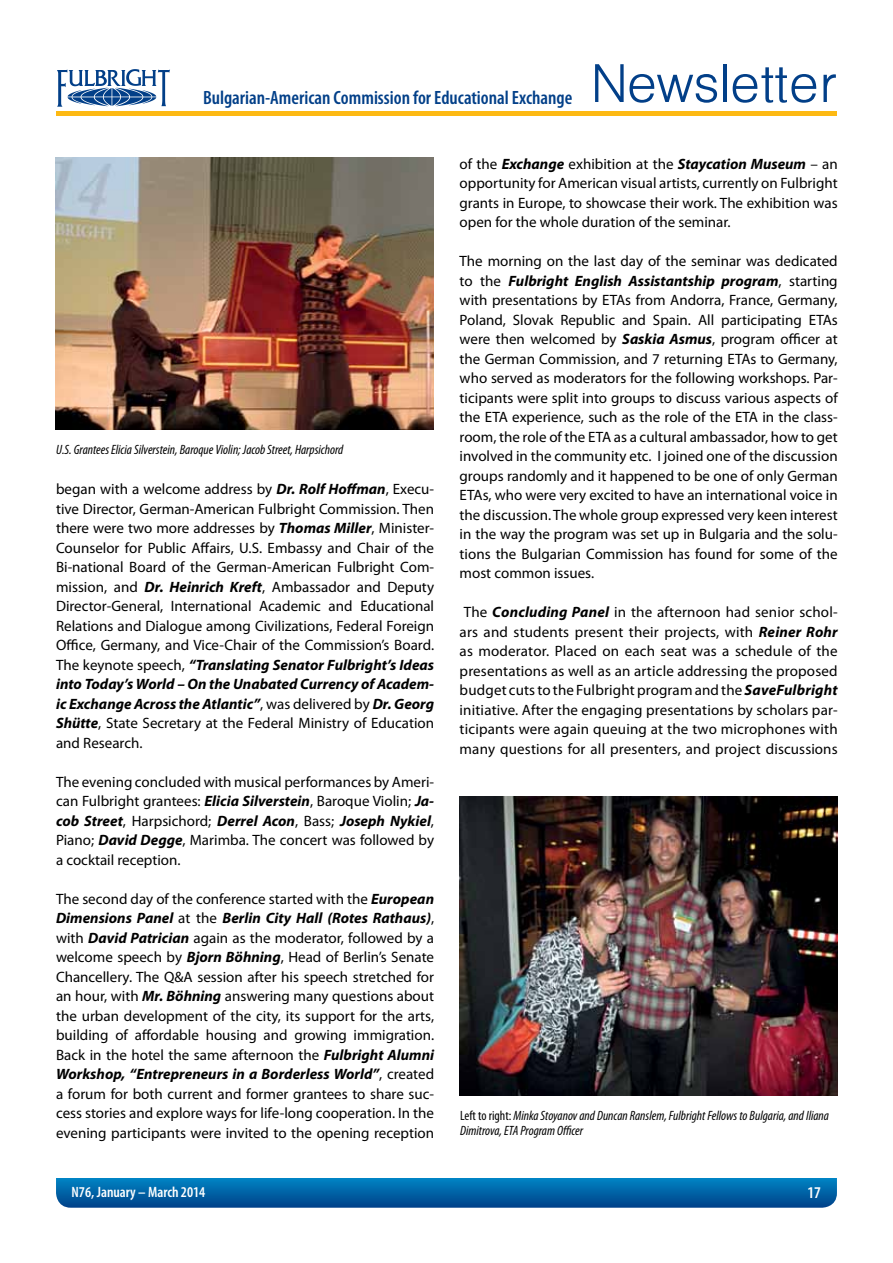
<style>
.page{position:relative;width:893px;height:1263px;background:#fff}
.page>*{position:absolute;margin:0;border:0;box-sizing:border-box;transform-origin:0 0}
.t1{font:59.1px "Helen BG Light Normal";color:#023f88}
.t2{font:600 condensed 19.35px "Myriad Pro";color:#023f88}
.t3{font:600 condensed 16.5px "Myriad Pro";color:#fff}
.t4{font:15px/19.5px "Myriad Pro";color:#000;text-align:justify}
.t5{font:600 condensed 15px "Myriad Pro";color:#fff}
.t6{font:italic condensed 13.5px/15px "Myriad Pro";color:#000}
.s1{font-weight:700;font-style:italic}
.s2{font-style:normal}
</style>
<div class="page">
<svg style="left:56px;top:1178px;width:781px;height:30px;background:#0364a7"></svg>
<hr style="left:56px;top:112px;width:781px;height:4px;background:#fdb913">
<svg style="left:57px;top:69px;width:113px;height:38px"></svg>
<img style="left:55px;top:157px;width:379px;height:272px">
<img style="left:459px;top:796px;width:379px;height:299px">
<p class="t2" style="left:203px;top:85px;width:371px">Bulgarian-American Commission for Educational Exchange</p>
<h1 class="t1" style="left:590px;top:55px;width:248px">Newsletter</h1>
<p class="t6" style="left:56px;top:442px;width:289px">U.S. Grantees Elicia Silverstein, Baroque Violin; Jacob Street, Harpsichord</p>
<p class="t4" style="left:56px;top:479px;width:380px">began with a welcome address by <span class="s1">Dr. Rolf Hoffman</span>, Execu&shy;tive Director, German-American Fulbright Commission. Then there were two more addresses by <span class="s1">Thomas Miller</span>, Minister-Counselor for Public Affairs, U.S. Embassy and Chair of the Bi-national Board of the German-American Fulbright Com&shy;mission, and <span class="s1">Dr. Heinrich Kreft</span>, Ambassador and Deputy Director-General, International Academic and Educational Relations and Dialogue among Civilizations, Federal Foreign Office, Germany, and Vice-Chair of the Commission’s Board.<br>The keynote speech, <span class="s1">“Translating Senator Fulbright’s Ideas into Today’s World – On the Unabated Currency of Academ&shy;ic Exchange Across the Atlantic”</span>, was delivered by <span class="s1">Dr. Georg Shütte</span>, State Secretary at the Federal Ministry of Education and Research.</p>
<p class="t4" style="left:56px;top:772px;width:380px">The evening concluded with musical performances by Ameri&shy;can Fulbright grantees: <span class="s1">Elicia Silverstein</span>, Baroque Violin; <span class="s1">Ja&shy;cob Street</span>, Harpsichord; <span class="s1">Derrel Acon</span>, Bass; <span class="s1">Joseph Nykiel</span>, Piano; <span class="s1">David Degge</span>, Marimba. The concert was followed by a cocktail reception.</p>
<p class="t4" style="left:56px;top:889px;width:380px">The second day of the conference started with the <span class="s1">European Dimensions Panel</span> at the <span class="s1">Berlin City Hall (Rotes Rathaus)</span>, with <span class="s1">David Patrician</span> again as the moderator, followed by a welcome speech by <span class="s1">Bjorn Böhning</span>, Head of Berlin’s Senate Chancellery. The Q&amp;A session after his speech stretched for an hour, with <span class="s1">Mr. Böhning</span> answering many questions about the urban development of the city, its support for the arts, building of affordable housing and growing immigration.<br>Back in the hotel the same afternoon the <span class="s1">Fulbright Alumni Workshop, “Entrepreneurs in a Borderless World”</span>, created a forum for both current and former grantees to share suc&shy;cess stories and explore ways for life-long cooperation. In the evening participants were invited to the opening reception</p>
<p class="t4" style="left:460px;top:154px;width:380px">of the <span class="s1">Exchange</span> exhibition at the <span class="s1">Staycation Museum</span> – an opportunity for American visual artists, currently on Fulbright grants in Europe, to showcase their work. The exhibition was open for the whole duration of the seminar.</p>
<p class="t4" style="left:460px;top:251px;width:380px">The morning on the last day of the seminar was dedicated to the <span class="s1">Fulbright English Assistantship program</span>, starting with presentations by ETAs from Andorra, France, Germany, Poland, Slovak Republic and Spain. All participating ETAs were then welcomed by <span class="s1">Saskia Asmus</span>, program officer at the German Commission, and 7 returning ETAs to Germany, who served as moderators for the following workshops. Par&shy;ticipants were split into groups to discuss various aspects of the ETA experience, such as the role of the ETA in the class&shy;room, the role of the ETA as a cultural ambassador, how to get involved in the community etc. I joined one of the discussion groups randomly and it happened to be one of only German ETAs, who were very excited to have an international voice in the discussion. The whole group expressed very keen interest in the way the program was set up in Bulgaria and the solu&shy;tions the Bulgarian Commission has found for some of the most common issues.</p>
<p class="t4" style="left:460px;top:602px;width:380px">The <span class="s1">Concluding Panel</span> in the afternoon had senior schol&shy;ars and students present their projects, with <span class="s1">Reiner Rohr </span>as moderator. Placed on each seat was a schedule of the presentations as well as an article addressing the proposed budget cuts to the Fulbright program and the <span class="s1">SaveFulbright </span>initiative. After the engaging presentations by scholars par&shy;ticipants were again queuing at the two microphones with many questions for all presenters, and project discussions</p>
<p class="t6" style="left:460px;top:1108px;width:370px"><span class="s2">Left to right:</span> Minka Stoyanov and Duncan Ranslem, Fulbright Fellows to Bulgaria, and Iliana<br>Dimitrova, ETA Program Officer</p>
<p class="t5" style="left:72px;top:1183px;width:135px">N76, January – March 2014</p>
<p class="t3" style="left:807px;top:1182px;width:15px">17</p>
</div>
